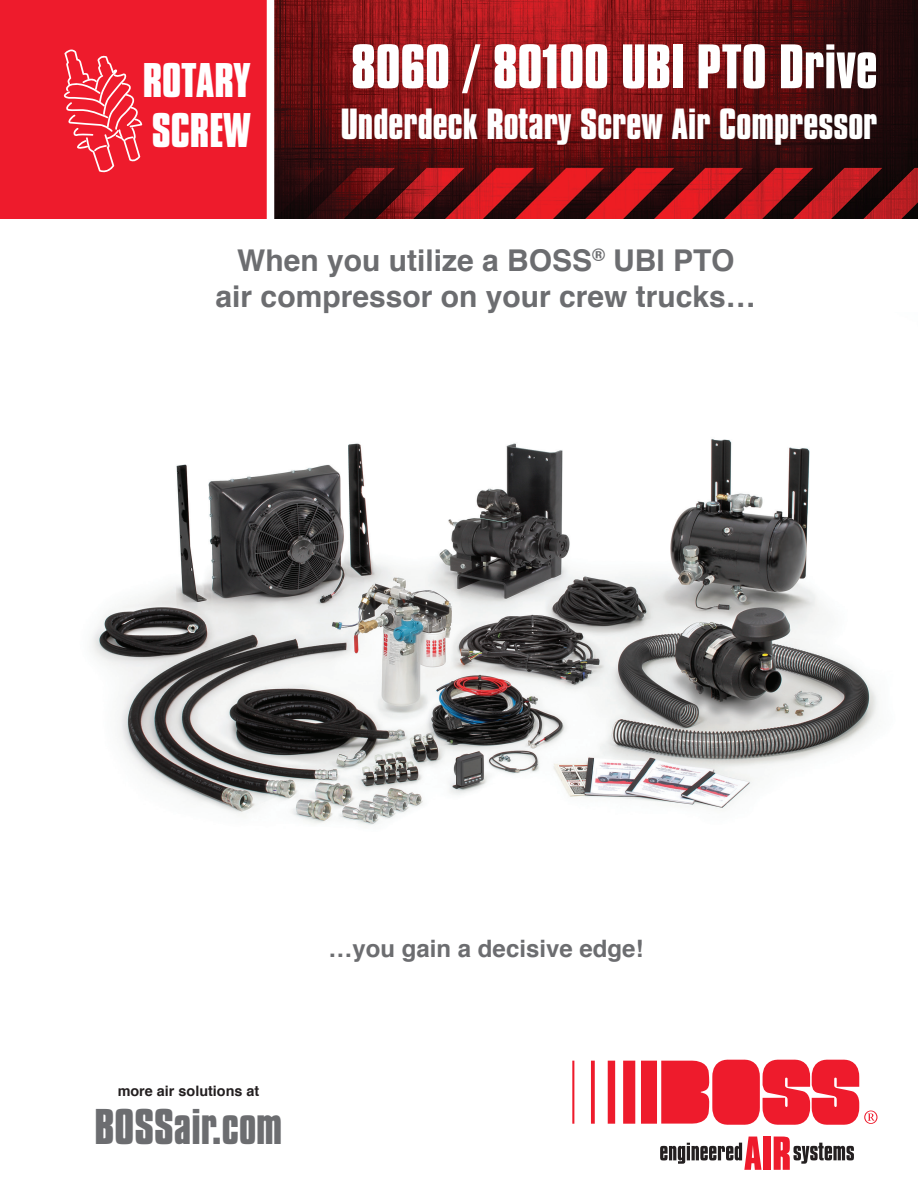
<style>
.page{position:relative;width:918px;height:1188px;background:#fff}
.page>*{position:absolute;margin:0;border:0;box-sizing:border-box;transform-origin:0 0}
.t1{font:700 54px "Compacta BT";color:#fff}
.t2{font:700 43.2px "Compacta BT";color:#6c6d70}
.t3{font:700 41.85px/50.2px "Compacta BT";color:#fff}
.t4{font:700 37.5px "Compacta BT";color:#fff}
.t5{font:700 30px/36px "Helvetica";color:#6c6d70;text-align:center}
.t6{font:700 24px "Helvetica";color:#6c6d70}
.t7{font:700 14.4px "Helvetica";color:#231f20}
</style>
<div class="page">
<img style="left:92px;top:439px;width:786px;height:386px">
<div style="left:0;top:0;width:906px;height:219px;background:#ee1b2c"></div>
<img style="left:274px;top:0;width:644px;height:218px">
<div style="left:267px;top:0;width:7px;height:225px;background:#fff"></div>
<svg style="left:63px;top:49px;width:79px;height:124px"></svg>
<svg style="left:572px;top:1059px;width:306px;height:66px"></svg>
<div style="left:764px;top:1137px;width:7px;height:33px;background:#ee1b2c"></div>
<svg style="left:660px;top:1137px;width:101px;height:33px"></svg>
<svg style="left:774px;top:1137px;width:80px;height:33px"></svg>
<h3 class="t3" style="left:143px;top:55px;width:109px">ROTARY<br>SCREW</h3>
<h1 class="t1" style="left:351px;top:34px;width:528px">8060 / 80100 UBI PTO Drive</h1>
<p class="t4" style="left:341px;top:101px;width:538px">Underdeck Rotary Screw Air Compressor</p>
<p class="t5" style="left:216px;top:245px;width:542px">When you utilize a BOSS<sup>®</sup> UBI PTO air compressor on your crew trucks…</p>
<p class="t7" style="left:118px;top:1085px;width:143px">more air solutions at</p>
<h2 class="t2" style="left:95px;top:1101px;width:189px">BOSSair.com</h2>
<p class="t6" style="left:329px;top:938px;width:316px">…you gain a decisive edge!</p>
</div>
